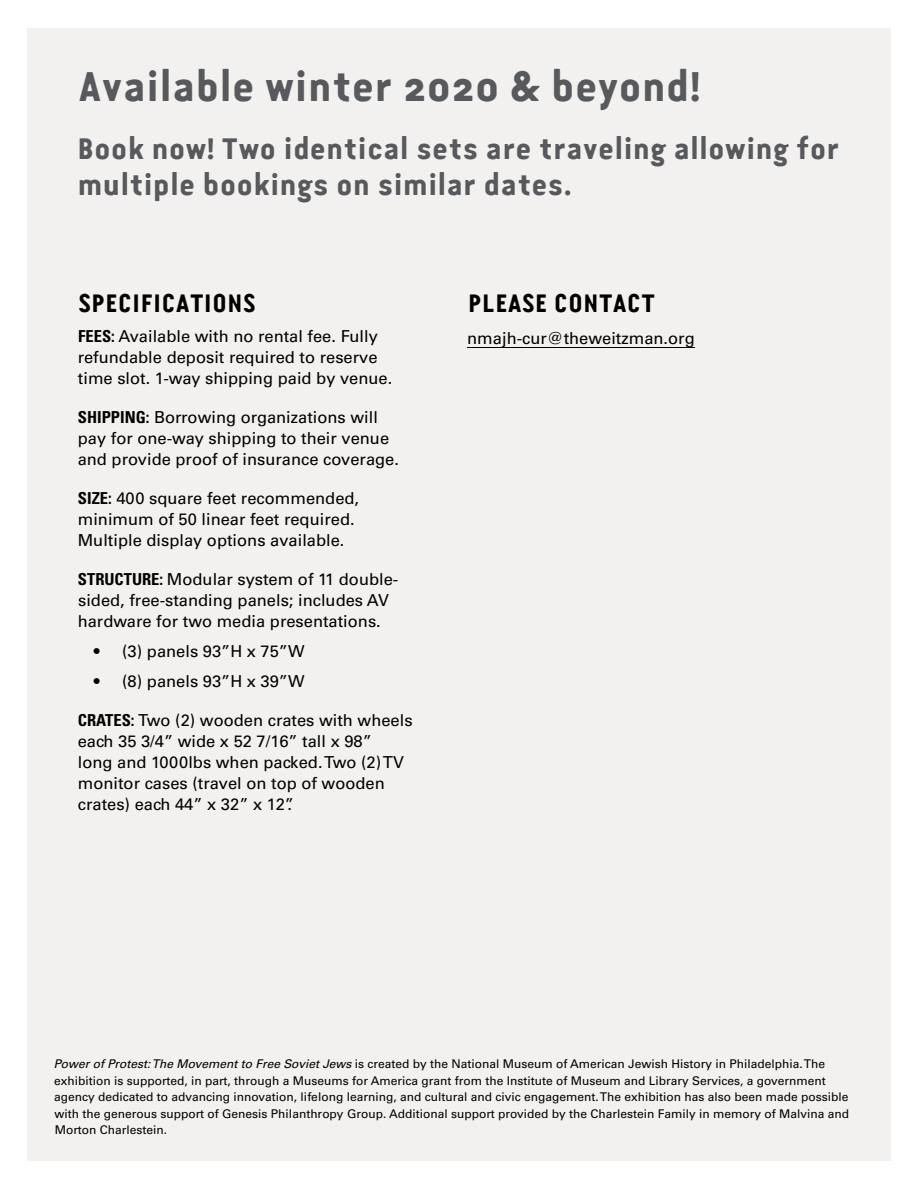
<style>
.page{position:relative;width:918px;height:1188px;background:#fff}
.page>*{position:absolute;margin:0;border:0;box-sizing:border-box;transform-origin:0 0}
.t1{font:700 42px "Van Condensed OSF";color:#57595c}
.t2{font:700 30px/36px "Van Condensed OSF";color:#57595c}
.t3{font:700 25.5px "Van Condensed OSF";color:#000}
.t4{font:16.5px/21px "Univers LT Std";color:#000}
.t5{font:12px/16.5px "Univers LT Std";color:#000}
.s1{font-weight:700;font-stretch:condensed}
.s2{font-style:italic}
</style>
<div class="page">
<div style="left:27px;top:28px;width:864px;height:1133px;background:#f2f1ef"></div>
<hr style="left:467px;top:347px;width:228px;height:1px;background:#000">
<h1 class="t1" style="left:78px;top:60px;width:624px">Available winter 2020 &amp; beyond!</h1>
<h2 class="t2" style="left:77px;top:130px;width:764px">Book now! Two identical sets are traveling allowing for multiple bookings on similar dates.</h2>
<h3 class="t3" style="left:78px;top:288px;width:179px">SPECIFICATIONS</h3>
<h3 class="t3" style="left:468px;top:288px;width:189px">PLEASE CONTACT</h3>
<p class="t4" style="left:78px;top:326px;width:301px"><span class="s1">FEES:</span> Available with no rental fee. Fully</p>
<p class="t4" style="left:467px;top:328px;width:229px">nmajh-cur@theweitzman.org</p>
<p class="t4" style="left:78px;top:347px;width:316px">refundable deposit required to reserve time slot. 1-way shipping paid by venue.</p>
<p class="t4" style="left:78px;top:407px;width:323px"><span class="s1">SHIPPING:</span> Borrowing organizations will pay for one-way shipping to their venue and provide proof of insurance coverage.</p>
<p class="t4" style="left:78px;top:488px;width:283px"><span class="s1">SIZE:</span> 400 square feet recommended, minimum of 50 linear feet required.<br>Multiple display options available.</p>
<p class="t4" style="left:78px;top:569px;width:322px"><span class="s1">STRUCTURE:</span> Modular system of 11 double&shy;sided, free-standing panels; includes AV hardware for two media presentations.</p>
<p class="t4" style="left:94px;top:641px;width:212px">• (3) panels 93”H x 75”W</p>
<p class="t4" style="left:94px;top:671px;width:212px">• (8) panels 93”H x 39”W</p>
<p class="t4" style="left:78px;top:710px;width:336px"><span class="s1">CRATES:</span> Two (2) wooden crates with wheels each 35 3/4” wide x 52 7/16” tall x 98”<br>long and 1000lbs when packed. Two (2) TV monitor cases (travel on top of wooden crates) each 44” x 32” x 12”.</p>
<p class="t5" style="left:54px;top:1056px;width:797px"><span class="s2">Power of Protest: The Movement to Free Soviet Jews</span> is created by the National Museum of American Jewish History in Philadelphia. The exhibition is supported, in part, through a Museums for America grant from the Institute of Museum and Library Services, a government agency dedicated to advancing innovation, lifelong learning, and cultural and civic engagement. The exhibition has also been made possible with the generous support of Genesis Philanthropy Group. Additional support provided by the Charlestein Family in memory of Malvina and Morton Charlestein.</p>
</div>
